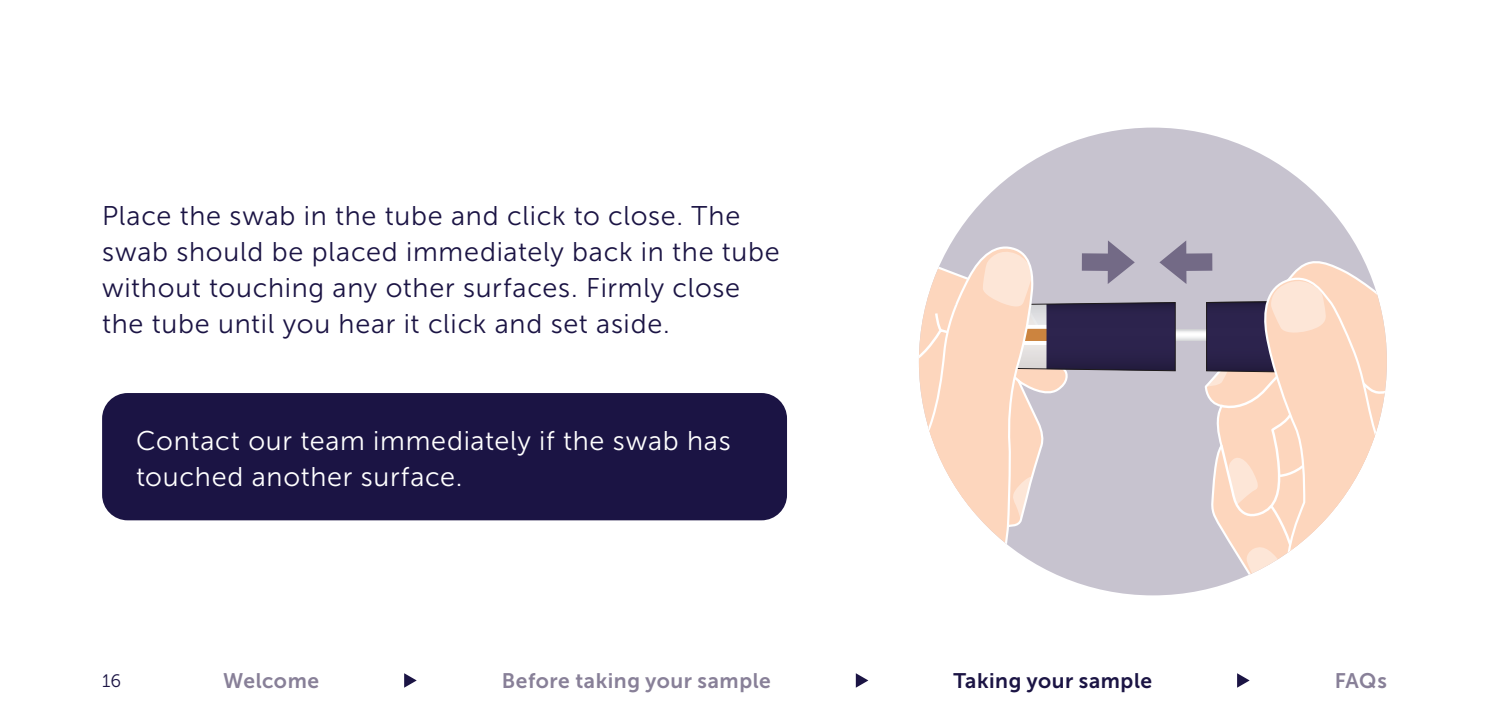
<style>
.page{position:relative;width:1489px;height:723px;background:#fff}
.page>*{position:absolute;margin:0;border:0;box-sizing:border-box;transform-origin:0 0}
.Body_Copy{font:27px/36px "Museo Sans 300";letter-spacing:.025em;color:#1b1444}
.Notes{font:27px/36px "Museo Sans 300";letter-spacing:.025em;color:#fff}
.t1{font:21px "Museo Sans 700";letter-spacing:.025em;color:#888098}
.t2{font:21px "Museo Sans 700";letter-spacing:.025em;color:#1b1444}
.t3{font:18px "Museo Sans 300";color:#1b1444}
</style>
<div class="page">
<svg style="left:954px;top:128px;width:398px;height:111px;fill:#c7c3cf"></svg>
<svg style="left:919px;top:239px;width:467px;height:356px"></svg>
<div style="left:102px;top:393px;width:685px;height:127px;background:#1b1444;border-radius:26px"></div>
<svg style="left:404px;top:673px;width:12px;height:15px"></svg>
<svg style="left:855px;top:673px;width:13px;height:15px"></svg>
<svg style="left:1237px;top:673px;width:12px;height:15px"></svg>
<p class="Body_Copy" style="left:102px;top:198px;width:679px">Place the swab in the tube and click to close. The swab should be placed immediately back in the tube without touching any other surfaces. Firmly close the tube until you hear it click and set aside.</p>
<p class="Notes" style="left:136px;top:423px;width:596px">Contact our team immediately if the swab has touched another surface.</p>
<p class="t3" style="left:102px;top:671px;width:21px">16</p>
<p class="t1" style="left:223px;top:669px;width:97px">Welcome</p>
<p class="t1" style="left:501px;top:669px;width:270px">Before taking your sample</p>
<p class="t2" style="left:953px;top:669px;width:200px">Taking your sample</p>
<p class="t1" style="left:1334px;top:669px;width:54px">FAQs</p>
</div>
